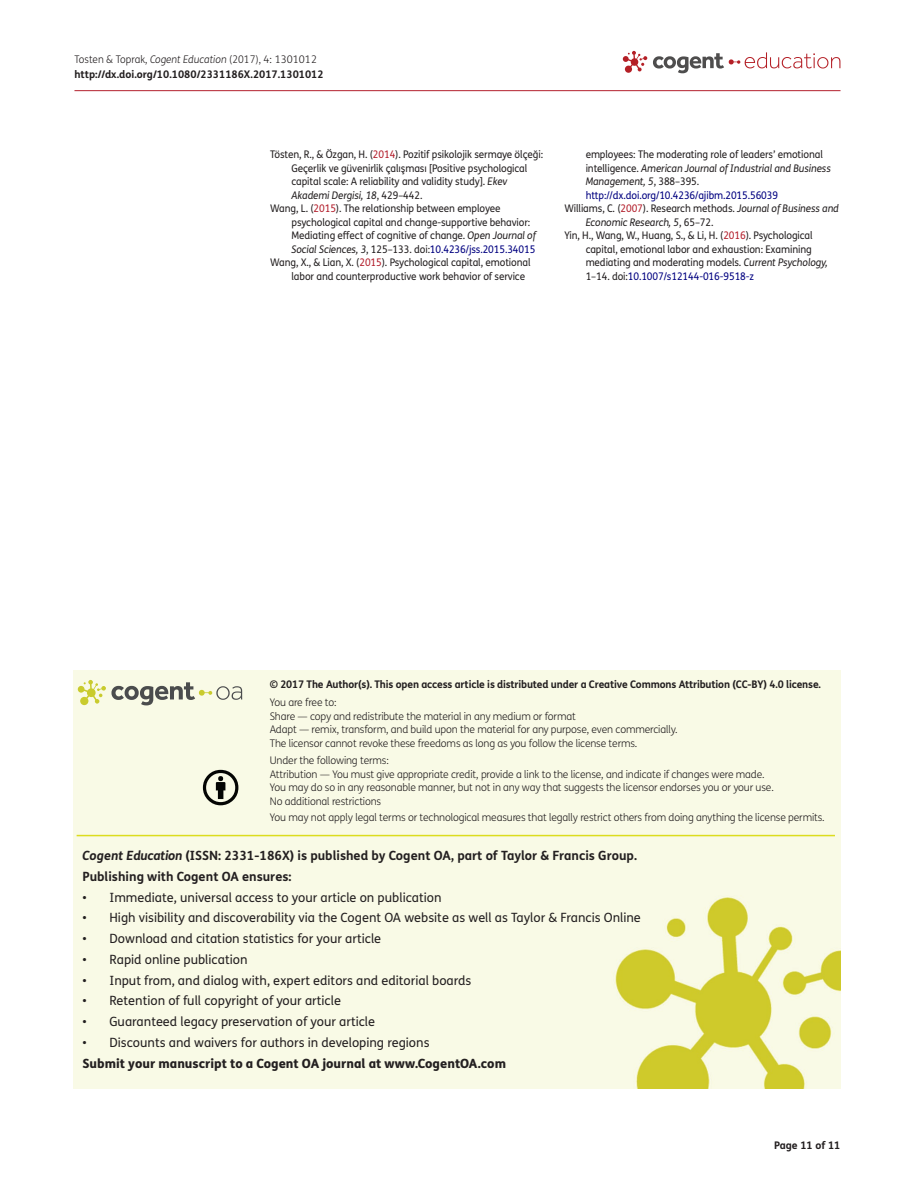
<style>
.page{position:relative;width:915px;height:1191px;background:#fff}
.page>*{position:absolute;margin:0;border:0;box-sizing:border-box;transform-origin:0 0}
.t1{font:12.75px "FS Me Pro";color:#231f20}
.t2{font:700 12.75px/20.7px "FS Me Pro";color:#231f20}
.t3{font:800 12.75px "FS Me Pro";color:#231f20}
.t4{font:10.5px "FS Me Pro";letter-spacing:-.01em;color:#231f20;scale:.95 1}
.t5{font:300 10.5px/13.5px "FS Me Pro";letter-spacing:-.015em;color:#231f20}
.t6{font:700 10.5px/15px "FS Me Pro";letter-spacing:-.015em;color:#231f20}
.t7{font:10.5px "FS Me Pro";letter-spacing:-.01em;color:#000080;scale:.95 1}
.t8{font:italic 10.5px "FS Me Pro";letter-spacing:-.01em;color:#231f20;scale:.95 1}
.s1{font-weight:300}
.s2{font-weight:300;font-style:italic}
.s3{color:#b3202d}
.s4{font-style:italic}
.s5{font-style:normal}
.s6{font-style:italic;color:#231f20}
.s7{color:#231f20}
</style>
<div class="page">
<hr style="left:74px;top:90px;width:766px;height:1px;background:#b3202d">
<svg style="left:622px;top:51px;width:218px;height:22px"></svg>
<div style="left:74px;top:671px;width:766px;height:417px;background:#f9fae6"></div>
<svg style="left:78px;top:680px;width:164px;height:25px;background:#d2d3ba"></svg>
<svg style="left:203px;top:770px;width:35px;height:35px"></svg>
<hr style="left:77px;top:835px;width:757px;height:1px;background:#dcdc1e">
<p class="t6" style="left:74px;top:51px;width:251px"><span class="s1">Tosten &amp; Toprak,</span> <span class="s2">Cogent Education</span> <span class="s1">(2017), 4: 1301012 </span>http://dx.doi.org/10.1080/2331186X.2017.1301012</p>
<p class="t4" style="left:270px;top:147px;width:288px">Tösten, R., &amp; Özgan, H. (<span class="s3">2014</span>). Pozitif psikolojik sermaye ölçeği:</p>
<p class="t4" style="left:291px;top:161px;width:250px">Geçerlik ve güvenirlik çalışması [Positive psychological</p>
<p class="t4" style="left:291px;top:174px;width:228px">capital scale: A reliability and validity study]. <span class="s4">Ekev</span></p>
<p class="t8" style="left:291px;top:188px;width:139px">Akademi Dergisi, 18<span class="s5">, 429–442.</span></p>
<p class="t4" style="left:270px;top:201px;width:244px">Wang, L. (<span class="s3">2015</span>). The relationship between employee</p>
<p class="t4" style="left:291px;top:215px;width:253px">psychological capital and change-supportive behavior:</p>
<p class="t4" style="left:291px;top:228px;width:259px">Mediating effect of cognitive of change. <span class="s4">Open Journal of</span></p>
<p class="t7" style="left:291px;top:242px;width:258px"><span class="s6">Social Sciences, 3</span><span class="s7">, 125–133. doi:</span>10.4236/jss.2015.34015</p>
<p class="t4" style="left:270px;top:255px;width:275px">Wang, X., &amp; Lian, X. (<span class="s3">2015</span>). Psychological capital, emotional</p>
<p class="t4" style="left:291px;top:269px;width:247px">labor and counterproductive work behavior of service</p>
<p class="t4" style="left:585px;top:147px;width:251px">employees: The moderating role of leaders’ emotional</p>
<p class="t8" style="left:585px;top:161px;width:259px"><span class="s5">intelligence.</span> American Journal of Industrial and Business</p>
<p class="t8" style="left:585px;top:174px;width:121px">Management, 5<span class="s5">, 388–395.</span></p>
<p class="t7" style="left:585px;top:188px;width:204px">http://dx.doi.org/10.4236/ajibm.2015.56039</p>
<p class="t4" style="left:564px;top:201px;width:290px">Williams, C. (<span class="s3">2007</span>). Research methods. <span class="s4">Journal of Business and</span></p>
<p class="t8" style="left:585px;top:215px;width:136px">Economic Research, 5<span class="s5">, 65–72.</span></p>
<p class="t4" style="left:564px;top:228px;width:263px">Yin, H., Wang, W., Huang, S., &amp; Li, H. (<span class="s3">2016</span>). Psychological</p>
<p class="t4" style="left:585px;top:242px;width:239px">capital, emotional labor and exhaustion: Examining</p>
<p class="t4" style="left:585px;top:255px;width:256px">mediating and moderating models. <span class="s4">Current Psychology,</span></p>
<p class="t7" style="left:585px;top:269px;width:179px"><span class="s7">1–14. doi:</span>10.1007/s12144-016-9518-z</p>
<p class="t6" style="left:270px;top:676px;width:552px">© 2017 The Author(s). This open access article is distributed under a Creative Commons Attribution (CC-BY) 4.0 license.</p>
<p class="t5" style="left:270px;top:695px;width:409px">You are free to:<br>Share — copy and redistribute the material in any medium or format<br>Adapt — remix, transform, and build upon the material for any purpose, even commercially.<br>The licensor cannot revoke these freedoms as long as you follow the license terms.</p>
<p class="t5" style="left:270px;top:753px;width:505px">Under the following terms:<br>Attribution — You must give appropriate credit, provide a link to the license, and indicate if changes were made.<br>You may do so in any reasonable manner, but not in any way that suggests the licensor endorses you or your use.<br>No additional restrictions</p>
<p class="t5" style="left:270px;top:810px;width:556px">You may not apply legal terms or technological measures that legally restrict others from doing anything the license permits.</p>
<p class="t2" style="left:82px;top:844px;width:556px"><span class="s4">Cogent Education</span> (ISSN: 2331-186X) is published by Cogent OA, part of Taylor &amp; Francis Group.<br>Publishing with Cogent OA ensures:</p>
<p class="t1" style="left:82px;top:888px;width:360px">• Immediate, universal access to your article on publication</p>
<p class="t1" style="left:82px;top:909px;width:559px">• High visibility and discoverability via the Cogent OA website as well as Taylor &amp; Francis Online</p>
<p class="t1" style="left:82px;top:930px;width:300px">• Download and citation statistics for your article</p>
<p class="t1" style="left:82px;top:950px;width:166px">• Rapid online publication</p>
<p class="t1" style="left:82px;top:971px;width:390px">• Input from, and dialog with, expert editors and editorial boards</p>
<p class="t1" style="left:82px;top:992px;width:260px">• Retention of full copyright of your article</p>
<p class="t1" style="left:82px;top:1013px;width:294px">• Guaranteed legacy preservation of your article</p>
<p class="t1" style="left:82px;top:1033px;width:348px">• Discounts and waivers for authors in developing regions</p>
<p class="t3" style="left:82px;top:1053px;width:425px">Submit your manuscript to a Cogent OA journal at www.CogentOA.com</p>
<p class="t6" style="left:773px;top:1137px;width:68px">Page 11 of 11</p>
</div>
